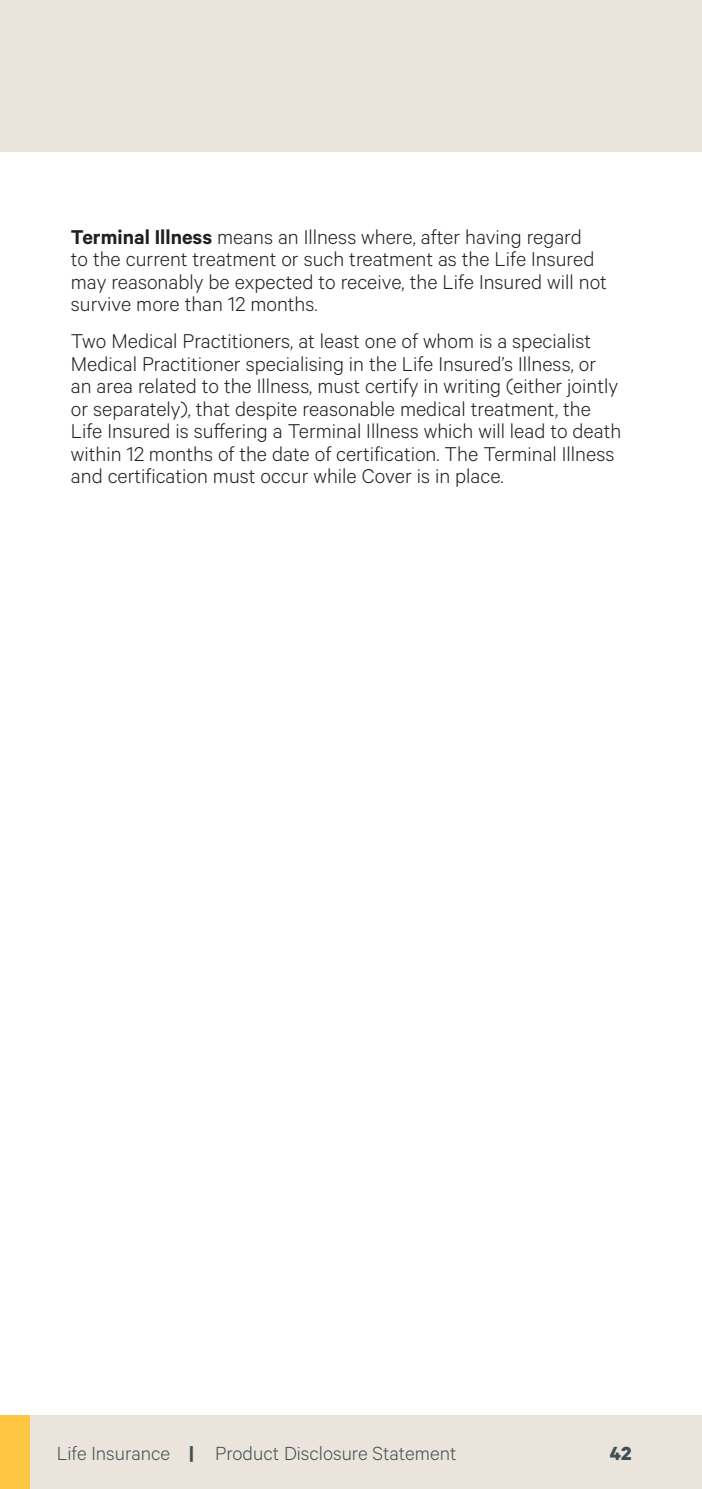
<style>
.page{position:relative;width:702px;height:1489px;background:#fff}
.page>*{position:absolute;margin:0;border:0;box-sizing:border-box;transform-origin:0 0}
.MAIN_BODY{font:300 22.5px/22.5px "Calibre";color:#231f20}
.t1{font:300 21.5px "Calibre";color:#405153}
.t2{font:700 21.5px "Calibre";color:#405153}
.s1{font-weight:600}
.s2{font-weight:700}
</style>
<div class="page">
<div style="left:0;top:0;width:702px;height:152px;background:#ebe4dc"></div>
<div style="left:0;top:1414px;width:702px;height:74px;background:#ebe4dc"></div>
<div style="left:0;top:1414px;width:30px;height:74px;background:#fec642"></div>
<p class="MAIN_BODY" style="left:71px;top:224px;width:537px"><span class="s1">Terminal Illness</span> means an Illness where, after having regard<br>to the current treatment or such treatment as the Life Insured may reasonably be expected to receive, the Life Insured will not survive more than 12 months.</p>
<p class="MAIN_BODY" style="left:71px;top:329px;width:552px">Two Medical Practitioners, at least one of whom is a specialist Medical Practitioner specialising in the Life Insured’s Illness, or an area related to the Illness, must certify in writing (either jointly or separately), that despite reasonable medical treatment, the Life Insured is suffering a Terminal Illness which will lead to death within 12 months of the date of certification. The Terminal Illness and certification must occur while Cover is in place.</p>
<p class="t1" style="left:57px;top:1440px;width:401px">Life Insurance <span class="s2">|</span> Product Disclosure Statement</p>
<p class="t2" style="left:609px;top:1439px;width:23px">42</p>
</div>
